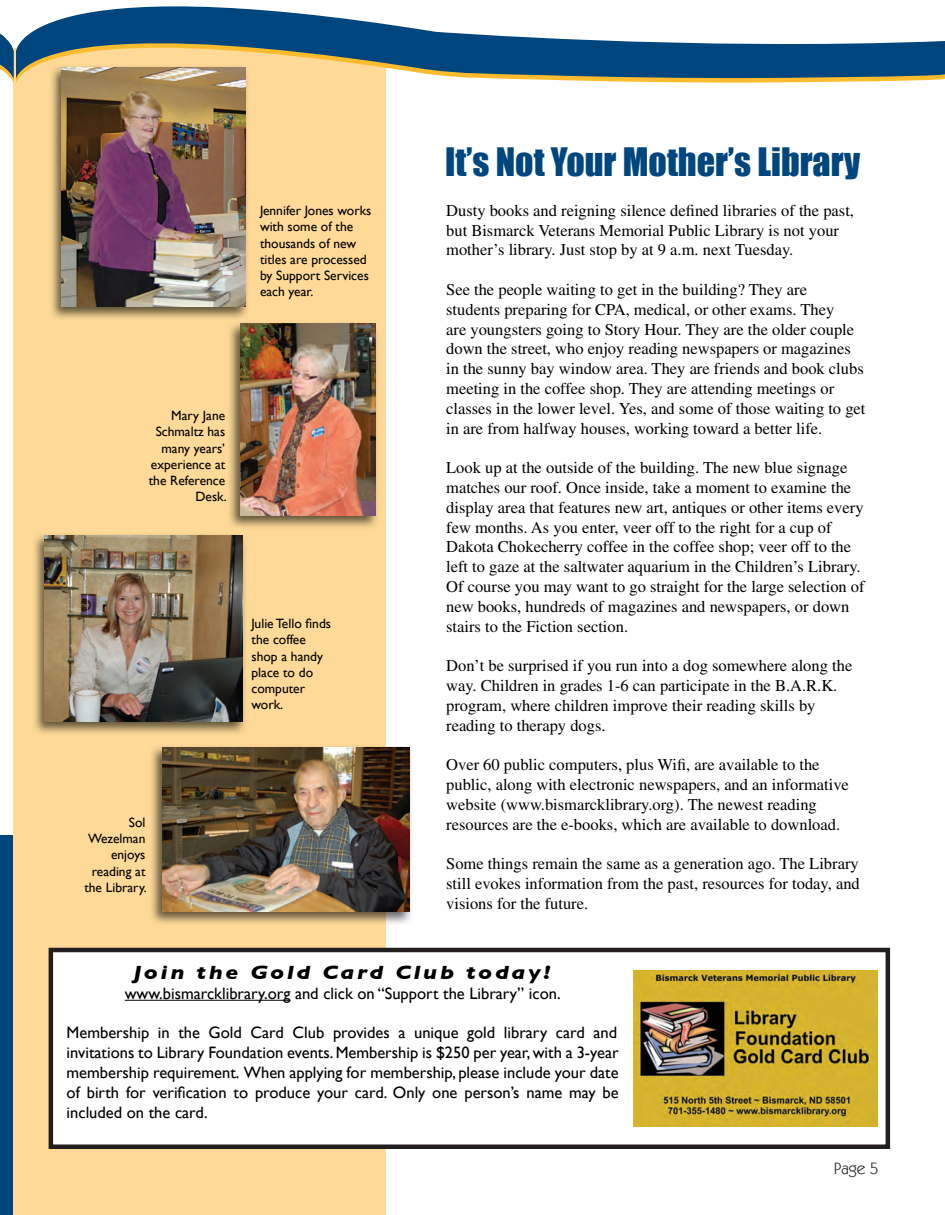
<style>
.page{position:relative;width:945px;height:1215px;background:#fff}
.page>*{position:absolute;margin:0;border:0;box-sizing:border-box;transform-origin:0 0}
.t1{font:36px "Impact";color:#00467e}
.t2{font:italic 700 19.5px "Gill Sans";letter-spacing:.11em;color:#000;scale:1.2 1}
.t3{font:16.5px/19.8px "Times";color:#000}
.t4{font:16.5px/19.8px "Gill Sans";color:#000;text-align:justify}
.t5{font:16.5px "Kabel IT Cby BT";color:#231f20}
.t6{font:13.5px/16.2px "Gill Sans";color:#000}
</style>
<div class="page">
<div style="left:0;top:836px;width:14px;height:379px;background:#00467e"></div>
<div style="left:14px;top:48px;width:372px;height:1167px;background:#fed998"></div>
<svg style="left:16px;top:79px;width:927px;height:4px"></svg>
<svg style="left:16px;top:6px;width:929px;height:73px;fill:#00467e"></svg>
<svg style="left:0;top:33px;width:14px;height:51px"></svg>
<img style="left:229px;top:323px;width:148px;height:204px">
<img style="left:240px;top:324px;width:136px;height:192px">
<img style="left:151px;top:746px;width:260px;height:178px">
<img style="left:162px;top:747px;width:247px;height:164px">
<img style="left:49px;top:64px;width:200px;height:255px">
<img style="left:61px;top:68px;width:184px;height:238px">
<img style="left:34px;top:534px;width:211px;height:199px">
<img style="left:45px;top:535px;width:198px;height:187px">
<div style="left:51px;top:950px;width:837px;height:197px;background:#fff"></div>
<hr style="left:125px;top:1000px;width:165px;height:1px;background:#000">
<div style="left:49px;top:948px;width:841px;height:201px;border:4px solid #231f20"></div>
<img style="left:634px;top:970px;width:244px;height:156px">
<p class="t6" style="left:260px;top:202px;width:113px">Jennifer Jones works with some of the thousands of new titles are processed by Support Services each year.</p>
<p class="t6" style="left:149px;top:407px;width:79px;text-align:right">Mary Jane<br>Schmaltz has many years’ experience at the Reference<br>Desk.</p>
<p class="t6" style="left:84px;top:814px;width:64px;text-align:right">Sol<br>Wezelman enjoys reading at the Library.</p>
<p class="t6" style="left:252px;top:615px;width:81px">Julie Tello finds the coffee shop a handy place to do computer work.</p>
<h1 class="t1" style="left:445px;top:140px;width:417px">It’s Not Your Mother’s Library</h1>
<p class="t3" style="left:446px;top:202px;width:409px">Dusty books and reigning silence defined libraries of the past, but Bismarck Veterans Memorial Public Library is not your mother’s library. Just stop by at 9 a.m. next Tuesday.</p>
<p class="t3" style="left:446px;top:281px;width:421px">See the people waiting to get in the building? They are<br>students preparing for CPA, medical, or other exams. They<br>are youngsters going to Story Hour. They are the older couple down the street, who enjoy reading newspapers or magazines in the sunny bay window area. They are friends and book clubs meeting in the coffee shop. They are attending meetings or classes in the lower level. Yes, and some of those waiting to get in are from halfway houses, working toward a better life.</p>
<p class="t3" style="left:446px;top:459px;width:420px">Look up at the outside of the building. The new blue signage matches our roof. Once inside, take a moment to examine the display area that features new art, antiques or other items every few months. As you enter, veer off to the right for a cup of Dakota Chokecherry coffee in the coffee shop; veer off to the left to gaze at the saltwater aquarium in the Children’s Library.<br>Of course you may want to go straight for the large selection of new books, hundreds of magazines and newspapers, or down stairs to the Fiction section.</p>
<p class="t3" style="left:446px;top:657px;width:408px">Don’t be surprised if you run into a dog somewhere along the way. Children in grades 1-6 can participate in the B.A.R.K. program, where children improve their reading skills by reading to therapy dogs.</p>
<p class="t3" style="left:446px;top:756px;width:404px">Over 60 public computers, plus Wifi, are available to the public, along with electronic newspapers, and an informative website (www.bismarcklibrary.org). The newest reading resources are the e-books, which are available to download.</p>
<p class="t3" style="left:446px;top:855px;width:415px;text-align:justify">Some things remain the same as a generation ago. The Library still evokes information from the past, resources for today, and visions for the future.</p>
<p class="t2" style="left:133px;top:961px;width:349px">Join the Gold Card Club today!</p>
<p class="t4" style="left:125px;top:983px;width:437px">www.bismarcklibrary.org and click on “Support the Library” icon.</p>
<p class="t4" style="left:67px;top:1023px;width:554px">Membership in the Gold Card Club provides a unique gold library card and invitations to Library Foundation events. Membership is $250 per year, with a 3-year membership requirement. When applying for membership, please include your date of birth for verification to produce your card. Only one person’s name may be included on the card.</p>
<p class="t5" style="left:834px;top:1158px;width:46px">Page 5</p>
</div>
